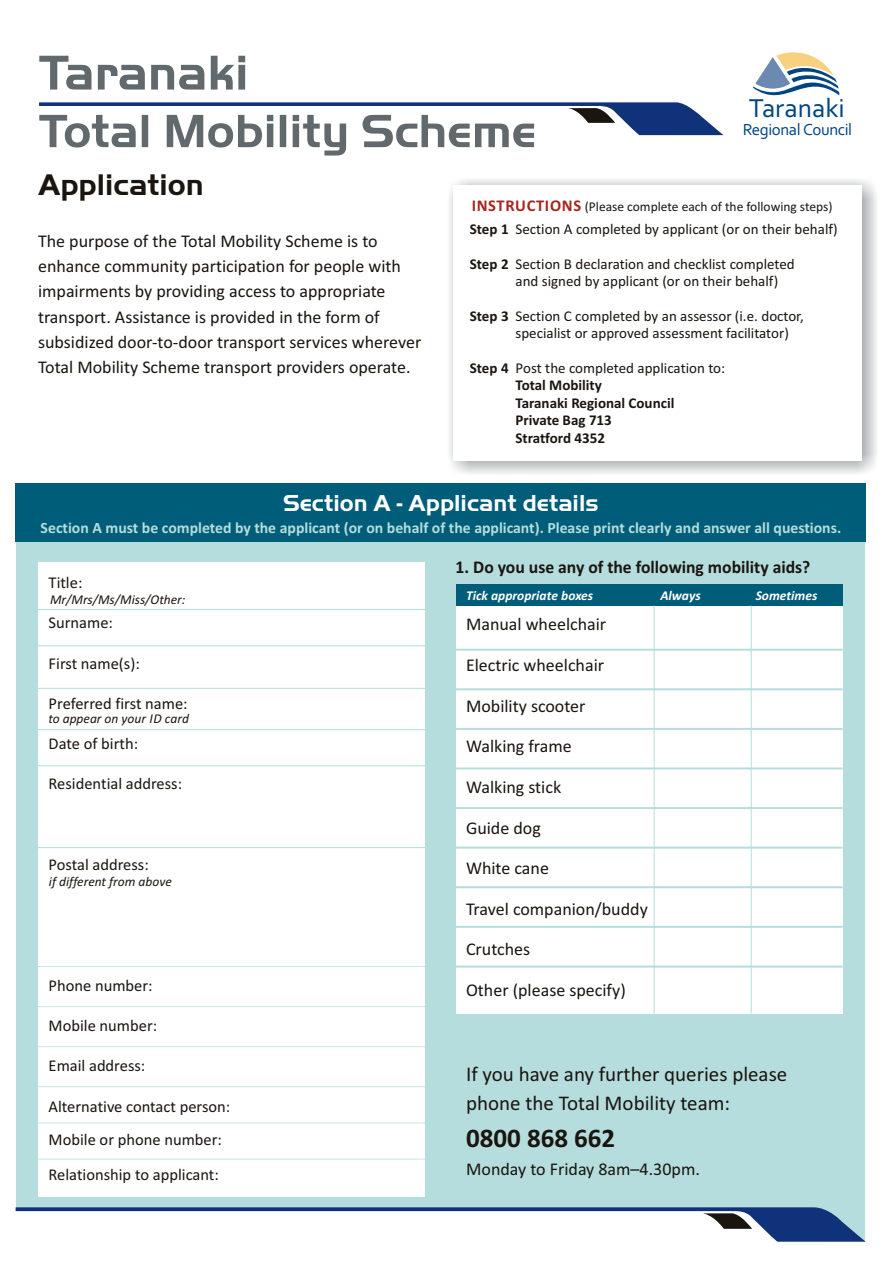
<style>
.page{position:relative;width:887px;height:1263px;background:#fff}
.page>*{position:absolute;margin:0;border:0;box-sizing:border-box;transform-origin:0 0}
.t1{font:700 30.9px "Handel Got D";color:#1a150f}
.t2{font:27.15px "Corbel";color:#004582}
.t3{font:700 27px "Calibri";color:#1a150f}
.t4{font:700 24px "Handel Got D";color:#fff}
.t5{font:21px/29.5px "Calibri";color:#1a150f}
.t6{font:18px/25.2px "Calibri";color:#1a150f}
.t7{font:700 18px "Calibri";color:#1a150f}
.t8{font:16.8px "Corbel";letter-spacing:-.025em;color:#004582}
.t9{font:16.5px "Calibri";color:#1a150f}
.t10{font:700 15.75px "Calibri";color:#b5dddd}
.t11{font:15px/17.4px "Calibri";color:#1a150f}
.t12{font:700 15px/17.4px "Calibri";color:#1a150f}
.t13{font:italic 13.5px "Calibri";color:#1a150f}
.t14{font:13.5px "Calibri";color:#1a150f}
.t15{font:italic 700 13.5px "Calibri";color:#fff}
.s1{font-weight:700;font-size:16.5px;color:#a7261e}
</style>
<div class="page">
<div style="left:16px;top:542px;width:849px;height:665px;background:#b5dddd"></div>
<div style="left:15px;top:483px;width:851px;height:59px;background:#005d79"></div>
<div style="left:447px;top:178px;width:431px;height:298px;background:#61696d;opacity:.69"></div>
<div style="left:453px;top:185px;width:409px;height:276px;background:#fff"></div>
<svg style="left:15px;top:1207px;width:851px;height:35px"></svg>
<div style="left:39px;top:562px;width:386px;height:635px;background:#fff"></div>
<svg style="left:39px;top:102px;width:684px;height:54px"></svg>
<svg style="left:39px;top:56px;width:206px;height:34px"></svg>
<hr style="left:35px;top:688px;width:394px;height:1px;background:#b5dddd">
<hr style="left:35px;top:765px;width:394px;height:1px;background:#b5dddd">
<hr style="left:35px;top:966px;width:394px;height:1px;background:#b5dddd">
<svg style="left:34px;top:1006px;width:396px;height:1px"></svg>
<svg style="left:34px;top:1046px;width:396px;height:1px"></svg>
<hr style="left:35px;top:1086px;width:394px;height:1px;background:#b5dddd">
<hr style="left:35px;top:609px;width:394px;height:1px;background:#b5dddd">
<hr style="left:35px;top:645px;width:394px;height:1px;background:#b5dddd">
<div style="left:456px;top:584px;width:386px;height:22px;background:#005d79"></div>
<div style="left:456px;top:606px;width:386px;height:407px;background:#fff"></div>
<hr style="left:35px;top:729px;width:394px;height:1px;background:#b5dddd">
<hr style="left:456px;top:649px;width:386px;height:1px;background:#b5dddd">
<svg style="left:455px;top:687px;width:389px;height:4px"></svg>
<svg style="left:455px;top:727px;width:389px;height:4px"></svg>
<svg style="left:455px;top:766px;width:389px;height:4px"></svg>
<svg style="left:455px;top:806px;width:389px;height:4px"></svg>
<svg style="left:455px;top:846px;width:389px;height:4px"></svg>
<svg style="left:455px;top:885px;width:389px;height:4px"></svg>
<hr style="left:456px;top:926px;width:386px;height:1px;background:#b5dddd">
<hr style="left:750px;top:606px;width:2px;height:407px;background:#b5dddd">
<hr style="left:653px;top:606px;width:2px;height:407px;background:#b5dddd">
<hr style="left:456px;top:966px;width:386px;height:1px;background:#b5dddd">
<svg style="left:753px;top:52px;width:86px;height:44px"></svg>
<hr style="left:35px;top:847px;width:394px;height:1px;background:#b5dddd">
<hr style="left:35px;top:1122px;width:394px;height:1px;background:#b5dddd">
<hr style="left:33px;top:1159px;width:394px;height:1px;background:#b5dddd">
<h2 class="t2" style="left:749px;top:97px;width:98px">Taranaki</h2>
<h1 class="t1" style="left:38px;top:170px;width:167px">Application</h1>
<p class="t6" style="left:38px;top:230px;width:385px">The purpose of the Total Mobility Scheme is to enhance community participation for people with impairments by providing access to appropriate transport. Assistance is provided in the form of subsidized door-to-door transport services wherever Total Mobility Scheme transport providers operate.</p>
<p class="t8" style="left:743px;top:123px;width:111px">Regional Council</p>
<p class="t14" style="left:472px;top:201px;width:362px"><span class="s1">INSTRUCTIONS</span> (Please complete each of the following steps)</p>
<p class="t12" style="left:470px;top:221px;width:40px">Step 1</p>
<p class="t12" style="left:470px;top:256px;width:40px">Step 2</p>
<p class="t12" style="left:470px;top:308px;width:40px">Step 3</p>
<p class="t12" style="left:470px;top:361px;width:40px">Step 4</p>
<p class="t11" style="left:515px;top:221px;width:324px">Section A completed by applicant (or on their behalf)</p>
<p class="t11" style="left:515px;top:256px;width:281px">Section B declaration and checklist completed and signed by applicant (or on their behalf)</p>
<p class="t11" style="left:515px;top:308px;width:290px">Section C completed by an assessor (i.e. doctor, specialist or approved assessment facilitator)</p>
<p class="t11" style="left:515px;top:361px;width:211px">Post the completed application to:</p>
<p class="t12" style="left:515px;top:378px;width:160px">Total Mobility<br>Taranaki Regional Council<br>Private Bag 713<br>Stratford 4352</p>
<h3 class="t4" style="left:283px;top:491px;width:317px">Section A - Applicant details</h3>
<p class="t10" style="left:41px;top:521px;width:802px">Section A must be completed by the applicant (or on behalf of the applicant). Please print clearly and answer all questions.</p>
<p class="t9" style="left:49px;top:576px;width:35px">Title:</p>
<p class="t9" style="left:49px;top:616px;width:66px">Surname:</p>
<p class="t9" style="left:49px;top:656px;width:93px">First name(s):</p>
<p class="t9" style="left:49px;top:696px;width:141px">Preferred first name:</p>
<p class="t9" style="left:49px;top:737px;width:91px">Date of birth:</p>
<p class="t9" style="left:49px;top:777px;width:135px">Residential address:</p>
<p class="t13" style="left:50px;top:593px;width:137px">Mr/Mrs/Ms/Miss/Other:</p>
<p class="t13" style="left:48px;top:713px;width:142px">to appear on your ID card</p>
<p class="t9" style="left:49px;top:858px;width:102px">Postal address:</p>
<p class="t13" style="left:49px;top:876px;width:124px">if different from above</p>
<p class="t9" style="left:49px;top:978px;width:106px">Phone number:</p>
<p class="t9" style="left:49px;top:1019px;width:110px">Mobile number:</p>
<p class="t9" style="left:49px;top:1059px;width:98px">Email address:</p>
<p class="t9" style="left:49px;top:1099px;width:183px">Alternative contact person:</p>
<p class="t9" style="left:49px;top:1133px;width:175px">Mobile or phone number:</p>
<p class="t9" style="left:49px;top:1167px;width:172px">Relationship to applicant:</p>
<p class="t7" style="left:456px;top:559px;width:356px">1. Do you use any of the following mobility aids?</p>
<p class="t15" style="left:466px;top:590px;width:129px">Tick appropriate boxes</p>
<p class="t15" style="left:660px;top:590px;width:42px">Always</p>
<p class="t15" style="left:756px;top:590px;width:63px">Sometimes</p>
<p class="t6" style="left:466px;top:613px;width:142px">Manual wheelchair</p>
<p class="t6" style="left:466px;top:654px;width:140px">Electric wheelchair</p>
<p class="t6" style="left:466px;top:694px;width:121px">Mobility scooter</p>
<p class="t6" style="left:466px;top:735px;width:107px">Walking frame</p>
<p class="t6" style="left:466px;top:776px;width:97px">Walking stick</p>
<p class="t6" style="left:466px;top:816px;width:76px">Guide dog</p>
<p class="t6" style="left:466px;top:857px;width:84px">White cane</p>
<p class="t6" style="left:466px;top:898px;width:183px">Travel companion/buddy</p>
<p class="t6" style="left:466px;top:938px;width:66px">Crutches</p>
<p class="t6" style="left:466px;top:979px;width:161px">Other (please specify)</p>
<p class="t5" style="left:466px;top:1061px;width:323px">If you have any further queries please phone the Total Mobility team:</p>
<h3 class="t3" style="left:466px;top:1126px;width:151px">0800 868 662</h3>
<p class="t6" style="left:466px;top:1157px;width:235px">Monday to Friday 8am–4.30pm.</p>
</div>
